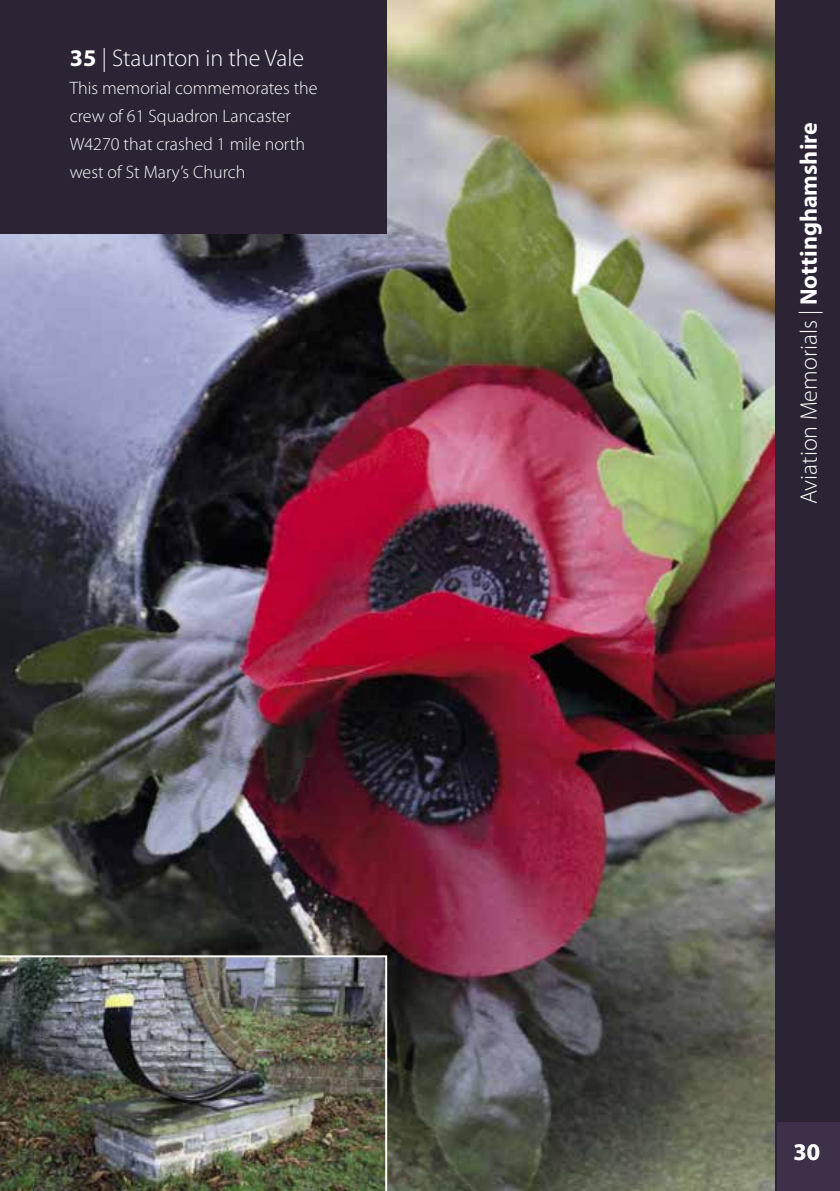
<style>
.page{position:relative;width:840px;height:1191px;background:#fff}
.page>*{position:absolute;margin:0;border:0;box-sizing:border-box;transform-origin:0 0}
.t1{font:300 24px "Myriad Pro";color:#fff}
.t2{font:700 24px "Myriad Pro";color:#fff}
.t3{font:300 18px/28px "Myriad Pro";color:#fff}
.s1{font-weight:700}
</style>
<div class="page">
<div style="left:774px;top:0;width:65px;height:1191px;background:#2c2335"></div>
<div style="left:776px;top:1123px;width:63px;height:68px;background:#3d3049"></div>
<img style="left:1px;top:0;width:773px;height:1191px">
<div style="left:0;top:0;width:386px;height:234px;background:#2c2335"></div>
<img style="left:0;top:955px;width:387px;height:236px">
<h1 class="t1" style="left:70px;top:43px;width:236px"><span class="s1">35</span> | Staunton in the Vale</h1>
<p class="t3" style="left:70px;top:74px;width:249px">This memorial commemorates the crew of 61 Squadron Lancaster<br>W4270 that crashed 1 mile north west of St Mary’s Church</p>
<h1 class="t1" style="left:793px;top:504px;width:383px;rotate:-90deg">Aviation Memorials | <span class="s1">Nottinghamshire</span></h1>
<h1 class="t2" style="left:793px;top:1135px;width:28px">30</h1>
</div>
